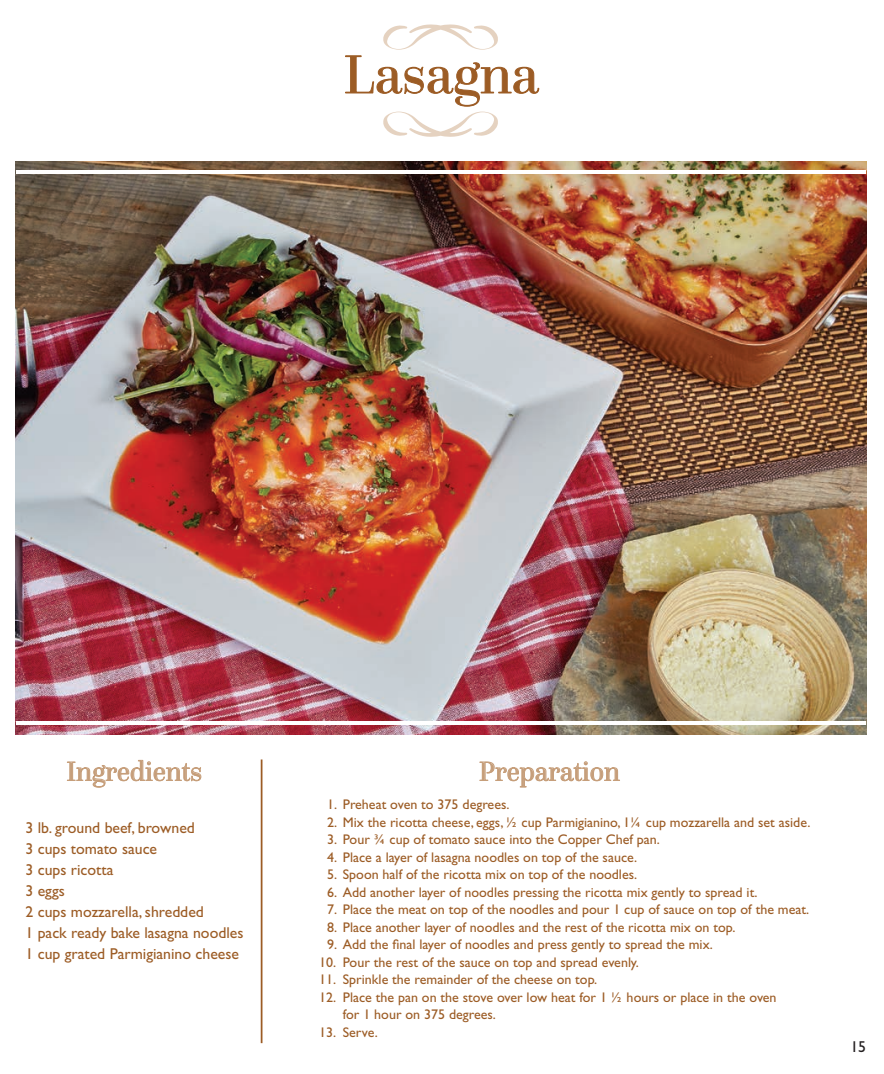
<style>
.page{position:relative;width:884px;height:1074px;background:#fff}
.page>*{position:absolute;margin:0;border:0;box-sizing:border-box;transform-origin:0 0}
.t1{font:56.18px "Questa Grande";color:#9c5c25}
.t2{font:28px "Questa Grande";color:#c69e7a}
.t3{font:15.75px/21px "Gill Sans Std";color:#9c5c25}
.t4{font:15.75px "Gill Sans Std";color:#231f20}
.t5{font:14px/17.5px "Gill Sans Std";color:#9c5c25}
</style>
<div class="page">
<img style="left:15px;top:162px;width:850px;height:572px">
<hr style="left:16px;top:170px;width:849px;height:4px;background:#fff">
<hr style="left:16px;top:721px;width:849px;height:3px;background:#fff">
<svg style="left:345px;top:24px;width:194px;height:113px"></svg>
<svg style="left:67px;top:760px;width:134px;height:27px"></svg>
<hr style="left:261px;top:759px;width:1px;height:284px;background:#9c5c25">
<svg style="left:479px;top:761px;width:140px;height:26px"></svg>
<h1 class="t1" style="left:343px;top:41px;width:196px">Lasagna</h1>
<h2 class="t2" style="left:66px;top:754px;width:137px">Ingredients</h2>
<h2 class="t2" style="left:479px;top:754px;width:142px">Preparation</h2>
<p class="t3" style="left:25px;top:817px;width:219px">3 lb. ground beef, browned<br>3 cups tomato sauce<br>3 cups ricotta<br>3 eggs<br>2 cups mozzarella, shredded<br>1 pack ready bake lasagna noodles<br>1 cup grated Parmigianino cheese</p>
<p class="t5" style="left:327px;top:795px;width:184px">1. Preheat oven to 375 degrees.</p>
<p class="t5" style="left:327px;top:813px;width:485px">2. Mix the ricotta cheese, eggs, ½ cup Parmigianino, 1¼ cup mozzarella and set aside.</p>
<p class="t5" style="left:327px;top:830px;width:334px">3. Pour ¾ cup of tomato sauce into the Copper Chef pan.</p>
<p class="t5" style="left:327px;top:848px;width:311px">4. Place a layer of lasagna noodles on top of the sauce.</p>
<p class="t5" style="left:327px;top:865px;width:311px">5. Spoon half of the ricotta mix on top of the noodles.</p>
<p class="t5" style="left:327px;top:883px;width:431px">6. Add another layer of noodles pressing the ricotta mix gently to spread it.</p>
<p class="t5" style="left:327px;top:900px;width:483px">7. Place the meat on top of the noodles and pour 1 cup of sauce on top of the meat.</p>
<p class="t5" style="left:327px;top:918px;width:410px">8. Place another layer of noodles and the rest of the ricotta mix on top.</p>
<p class="t5" style="left:327px;top:935px;width:387px">9. Add the final layer of noodles and press gently to spread the mix.</p>
<p class="t5" style="left:319px;top:953px;width:321px">10. Pour the rest of the sauce on top and spread evenly.</p>
<p class="t5" style="left:319px;top:970px;width:279px">11. Sprinkle the remainder of the cheese on top.</p>
<p class="t5" style="left:343px;top:988px;width:435px;text-indent:-24px">12. Place the pan on the stove over low heat for 1 ½ hours or place in the oven for 1 hour on 375 degrees.</p>
<p class="t5" style="left:319px;top:1023px;width:60px">13. Serve.</p>
<p class="t4" style="left:850px;top:1037px;width:17px">15</p>
</div>
